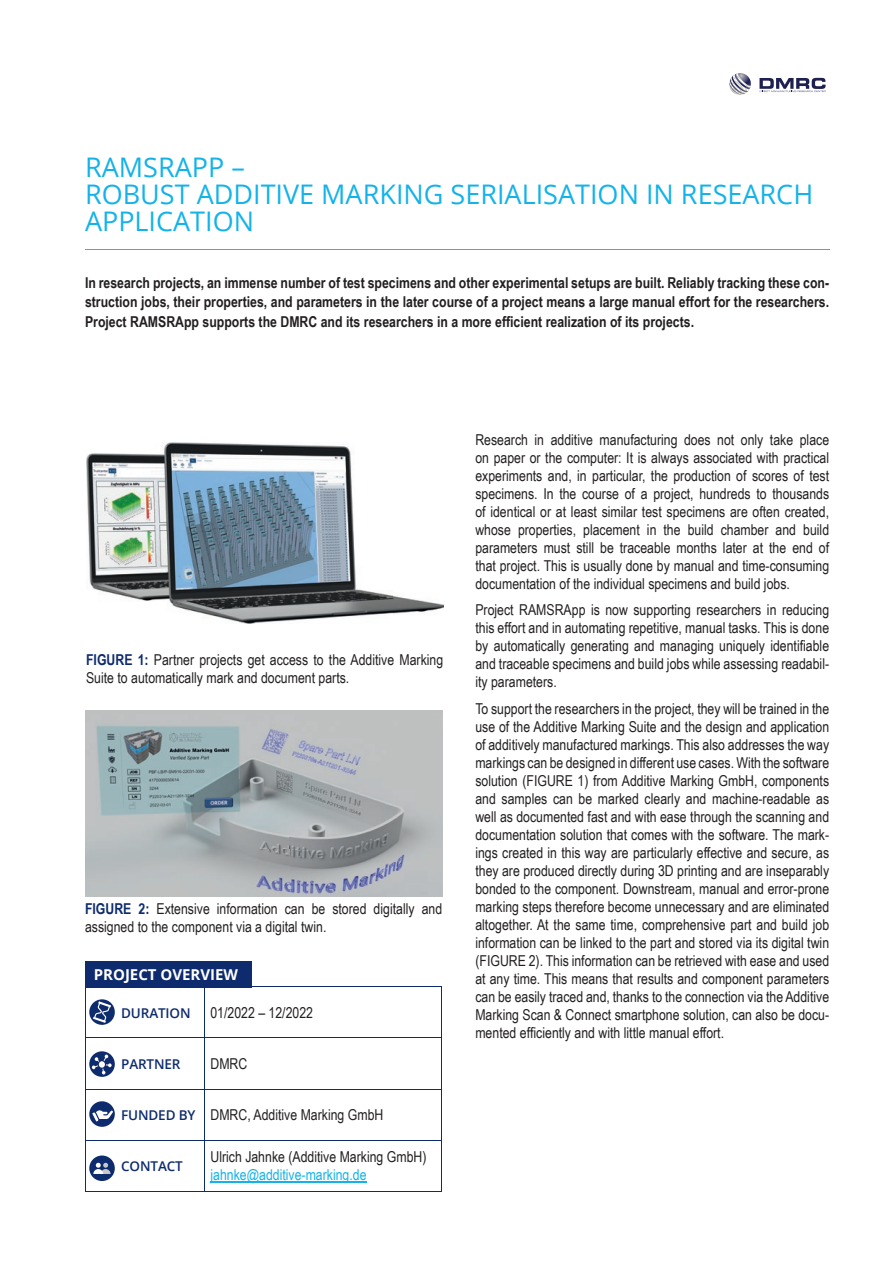
<style>
.page{position:relative;width:893px;height:1263px;background:#fff}
.page>*{position:absolute;margin:0;border:0;box-sizing:border-box;transform-origin:0 0}
.t1{font:27px/27px "Open Sans";color:#13b3e9}
.t2{font:15px/18px "Arial Narrow";color:#231f20;text-align:justify}
.t3{font:700 15px/19.5px "Arial Narrow";color:#231f20;text-align:justify}
.t4{font:15px "Arial Narrow";color:#13b3e9}
.t5{font:700 15px "Open Sans";color:#fff}
.t6{font:600 13.5px "Open Sans";letter-spacing:-.01em;color:#0d2b6d}
.s1{font-weight:700;color:#0d2b6d}
.s2{font-family:"Open Sans";font-weight:600;font-size:13.5px;color:#0d2b6d}
</style>
<div class="page">
<hr style="left:85px;top:249px;width:744px;height:1px;background:#948e9b">
<hr style="left:85px;top:987px;width:1px;height:50px;background:#0d2b6d">
<hr style="left:204px;top:986px;width:238px;height:1px;background:#0d2b6d">
<hr style="left:204px;top:987px;width:1px;height:50px;background:#0d2b6d">
<hr style="left:441px;top:987px;width:1px;height:50px;background:#0d2b6d">
<hr style="left:85px;top:1037px;width:119px;height:1px;background:#0d2b6d">
<hr style="left:85px;top:1038px;width:1px;height:51px;background:#0d2b6d">
<hr style="left:204px;top:1037px;width:238px;height:1px;background:#0d2b6d">
<hr style="left:204px;top:1038px;width:1px;height:51px;background:#0d2b6d">
<hr style="left:441px;top:1038px;width:1px;height:51px;background:#0d2b6d">
<hr style="left:85px;top:1089px;width:119px;height:1px;background:#0d2b6d">
<hr style="left:85px;top:1089px;width:1px;height:51px;background:#0d2b6d">
<hr style="left:204px;top:1089px;width:238px;height:1px;background:#0d2b6d">
<hr style="left:204px;top:1089px;width:1px;height:51px;background:#0d2b6d">
<hr style="left:441px;top:1089px;width:1px;height:51px;background:#0d2b6d">
<hr style="left:85px;top:1140px;width:119px;height:1px;background:#0d2b6d">
<hr style="left:85px;top:1140px;width:1px;height:51px;background:#0d2b6d">
<hr style="left:204px;top:1140px;width:238px;height:1px;background:#0d2b6d">
<hr style="left:204px;top:1140px;width:1px;height:51px;background:#0d2b6d">
<hr style="left:441px;top:1140px;width:1px;height:51px;background:#0d2b6d">
<hr style="left:85px;top:1191px;width:119px;height:1px;background:#0d2b6d">
<hr style="left:204px;top:1191px;width:238px;height:1px;background:#0d2b6d">
<hr style="left:210px;top:1181px;width:157px;height:1px;background:#13b3e9">
<img style="left:86px;top:442px;width:357px;height:181px">
<img style="left:85px;top:710px;width:357px;height:186px">
<div style="left:85px;top:961px;width:166px;height:26px;background:#0d2b6d"></div>
<svg style="left:89px;top:999px;width:26px;height:26px"></svg>
<svg style="left:93px;top:1001px;width:18px;height:22px"></svg>
<svg style="left:89px;top:1051px;width:26px;height:26px"></svg>
<svg style="left:92px;top:1054px;width:20px;height:20px"></svg>
<div style="left:99px;top:1061px;width:6px;height:7px;background:#fff;border-radius:50%"></div>
<div style="left:89px;top:1101px;width:26px;height:26px;background:#0d2b6d;border-radius:50%"></div>
<svg style="left:92px;top:1110px;width:21px;height:11px"></svg>
<div style="left:89px;top:1155px;width:26px;height:26px;background:#0d2b6d;border-radius:50%"></div>
<svg style="left:93px;top:1163px;width:18px;height:11px"></svg>
<svg style="left:729px;top:73px;width:22px;height:22px"></svg>
<svg style="left:759px;top:78px;width:67px;height:14px"></svg>
<h1 class="t1" style="left:85px;top:153px;width:730px">RAMSRAPP –<br>ROBUST ADDITIVE MARKING SERIALISATION IN RESEARCH<br>APPLICATION</h1>
<p class="t3" style="left:85px;top:272px;width:746px">In research projects, an immense number of test specimens and other experimental setups are built. Reliably tracking these con&shy;struction jobs, their properties, and parameters in the later course of a project means a large manual effort for the researchers.<br>Project RAMSRApp supports the DMRC and its researchers in a more efficient realization of its projects.</p>
<p class="t2" style="left:86px;top:650px;width:359px"><span class="s1">FIGURE 1:</span> Partner projects get access to the Additive Marking<br>Suite to automatically mark and document parts.</p>
<p class="t2" style="left:85px;top:899px;width:359px"><span class="s1">FIGURE 2:</span> Extensive information can be stored digitally and assigned to the component via a digital twin.</p>
<p class="t5" style="left:94px;top:964px;width:146px">PROJECT OVERVIEW</p>
<p class="t6" style="left:121px;top:1003px;width:71px">DURATION</p>
<p class="t2" style="left:210px;top:1003px;width:104px">01/2022 – 12/2022</p>
<p class="t6" style="left:121px;top:1054px;width:61px">PARTNER</p>
<p class="t2" style="left:210px;top:1054px;width:38px">DMRC</p>
<p class="t2" style="left:121px;top:1105px;width:264px"><span class="s2">FUNDED BY</span> DMRC, Additive Marking GmbH</p>
<p class="t6" style="left:121px;top:1156px;width:63px">CONTACT</p>
<p class="t2" style="left:210px;top:1147px;width:217px">Ulrich Jahnke (Additive Marking GmbH)</p>
<p class="t4" style="left:210px;top:1164px;width:158px">jahnke@additive-marking.de</p>
<p class="t2" style="left:475px;top:430px;width:355px">Research in additive manufacturing does not only take place on paper or the computer: It is always associated with practical experiments and, in particular, the production of scores of test specimens. In the course of a project, hundreds to thousands of identical or at least similar test specimens are often created, whose properties, placement in the build chamber and build parameters must still be traceable months later at the end of that project. This is usually done by manual and time-consuming documentation of the individual specimens and build jobs.</p>
<p class="t2" style="left:475px;top:600px;width:355px">Project RAMSRApp is now supporting researchers in reducing this effort and in automating repetitive, manual tasks. This is done by automatically generating and managing uniquely identifiable and traceable specimens and build jobs while assessing readabil&shy;ity parameters.</p>
<p class="t2" style="left:475px;top:699px;width:355px">To support the researchers in the project, they will be trained in the use of the Additive Marking Suite and the design and application of additively manufactured markings. This also addresses the way markings can be designed in different use cases. With the software solution (FIGURE 1) from Additive Marking GmbH, components and samples can be marked clearly and machine-readable as well as documented fast and with ease through the scanning and documentation solution that comes with the software. The mark&shy;ings created in this way are particularly effective and secure, as they are produced directly during 3D printing and are inseparably bonded to the component. Downstream, manual and error-prone marking steps therefore become unnecessary and are eliminated altogether. At the same time, comprehensive part and build job information can be linked to the part and stored via its digital twin (FIGURE 2). This information can be retrieved with ease and used at any time. This means that results and component parameters can be easily traced and, thanks to the connection via the Additive Marking Scan &amp; Connect smartphone solution, can also be docu&shy;mented efficiently and with little manual effort.</p>
</div>
